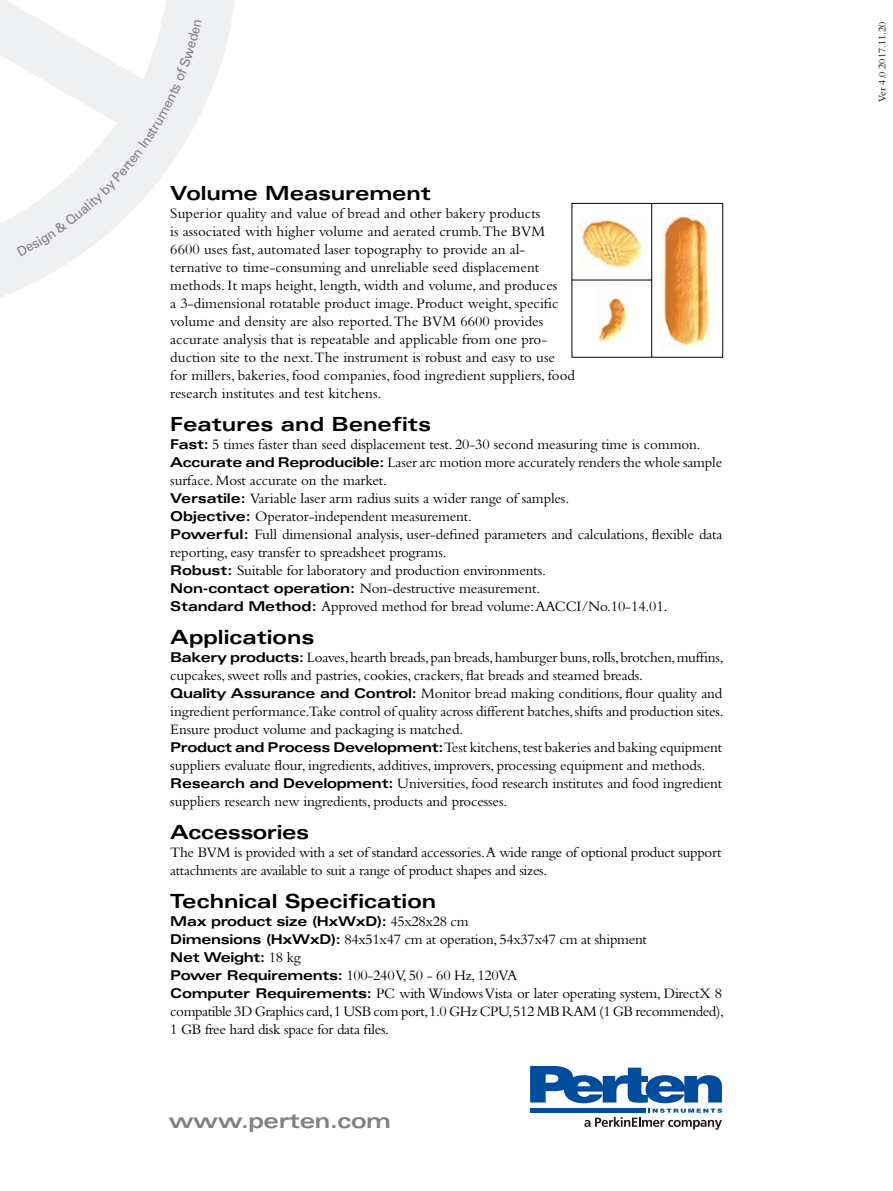
<style>
.page{position:relative;width:893px;height:1191px;background:#fff}
.page>*{position:absolute;margin:0;border:0;box-sizing:border-box;transform-origin:0 0}
.t1{font:700 expanded 21px "Univers";letter-spacing:-.02em;color:#818084}
.t2{font:700 expanded 19.5px "Univers";color:#000}
.t3{font:700 expanded 19.5px "Univers";letter-spacing:-.02em;color:#000}
.t4{font:15px/18px "Bembo";letter-spacing:-.01em;color:#000}
.t5{font:700 expanded 13.5px "Univers";letter-spacing:-.02em;color:#000}
.t6{font:10.5px "Bembo";color:#000}
.s1{font-family:"Univers";font-weight:700;font-stretch:expanded;font-size:13.5px}
.s2{font-family:"Bembo";font-weight:400;font-stretch:normal;font-size:15px}
</style>
<div class="page">
<svg style="left:0;top:0;width:235px;height:297px"></svg>
<img style="left:580px;top:218px;width:64px;height:51px">
<img style="left:597px;top:289px;width:33px;height:54px">
<img style="left:662px;top:216px;width:48px;height:133px">
<hr style="left:651px;top:204px;width:1px;height:153px;background:#000">
<hr style="left:572px;top:280px;width:80px;height:1px;background:#000">
<svg style="left:530px;top:1066px;width:192px;height:63px"></svg>
<svg style="left:17px;top:19px;width:185px;height:237px"></svg>
<h2 class="t2" style="left:170px;top:181px;width:262px">Volume Measurement</h2>
<p class="t4" style="left:170px;top:203px;width:406px">Superior quality and value of bread and other bakery products<br>is associated with higher volume and aerated crumb.The BVM 6600 uses fast, automated laser topography to provide an al&shy;ternative to time-consuming and unreliable seed displacement methods. It maps height, length, width and volume, and produces<br>a 3-dimensional rotatable product image. Product weight, specific volume and density are also reported.The BVM 6600 provides accurate analysis that is repeatable and applicable from one pro&shy;duction site to the next.The instrument is robust and easy to use for millers, bakeries, food companies, food ingredient suppliers, food research institutes and test kitchens.</p>
<h2 class="t2" style="left:170px;top:412px;width:262px">Features and Benefits</h2>
<p class="t4" style="left:170px;top:434px;width:554px"><span class="s1">Fast:</span> 5 times faster than seed displacement test. 20-30 second measuring time is common.<br><span class="s1">Accurate and Reproducible:</span> Laser arc motion more accurately renders the whole sample surface. Most accurate on the market.<br><span class="s1">Versatile:</span> Variable laser arm radius suits a wider range of samples.<br><span class="s1">Objective:</span> Operator-independent measurement.<br><span class="s1">Powerful:</span> Full dimensional analysis, user-defined parameters and calculations, flexible data reporting, easy transfer to spreadsheet programs.<br><span class="s1">Robust:</span> Suitable for laboratory and production environments.<br><span class="s1">Non-contact operation:</span> Non-destructive measurement.<br><span class="s1">Standard Method:</span> Approved method for bread volume: AACCI/No.10-14.01.</p>
<h2 class="t2" style="left:170px;top:625px;width:146px">Applications</h2>
<p class="t4" style="left:170px;top:647px;width:555px"><span class="s1">Bakery products:</span> Loaves, hearth breads, pan breads, hamburger buns, rolls, brotchen, muffins, cupcakes, sweet rolls and pastries, cookies, crackers, flat breads and steamed breads.<br><span class="s1">Quality Assurance and Control:</span> Monitor bread making conditions, flour quality and ingredient performance.Take control of quality across different batches, shifts and production sites.<br>Ensure product volume and packaging is matched.<br><span class="s1">Product and Process Development:</span>Test kitchens, test bakeries and baking equipment suppliers evaluate flour, ingredients, additives, improvers, processing equipment and methods.<br><span class="s1">Research and Development:</span> Universities, food research institutes and food ingredient suppliers research new ingredients, products and processes.</p>
<h2 class="t3" style="left:170px;top:820px;width:140px">Accessories</h2>
<p class="t4" style="left:170px;top:842px;width:553px">The BVM is provided with a set of standard accessories.A wide range of optional product support attachments are available to suit a range of product shapes and sizes.</p>
<h2 class="t2" style="left:170px;top:889px;width:267px">Technical Specification</h2>
<p class="t5" style="left:170px;top:913px;width:300px">Max product size (HxWxD): <span class="s2">45x28x28 cm</span></p>
<p class="t4" style="left:170px;top:929px;width:478px"><span class="s1">Dimensions (HxWxD):</span> 84x51x47 cm at operation, 54x37x47 cm at shipment</p>
<p class="t5" style="left:170px;top:949px;width:132px">Net Weight: <span class="s2">18 kg</span></p>
<p class="t4" style="left:170px;top:965px;width:555px"><span class="s1">Power Requirements:</span> 100-240 V, 50 - 60 Hz, 120VA<br><span class="s1">Computer Requirements:</span> PC with Windows Vista or later operating system, DirectX 8 compatible 3D Graphics card,1 USB com port,1.0 GHz CPU,512 MB RAM (1 GB recommended), 1 GB free hard disk space for data files.</p>
<h1 class="t1" style="left:169px;top:1108px;width:224px">www.perten.com</h1>
<p class="t6" style="left:876px;top:102px;width:81px;rotate:-90deg">Ver 4.0 2017.11.20</p>
</div>
